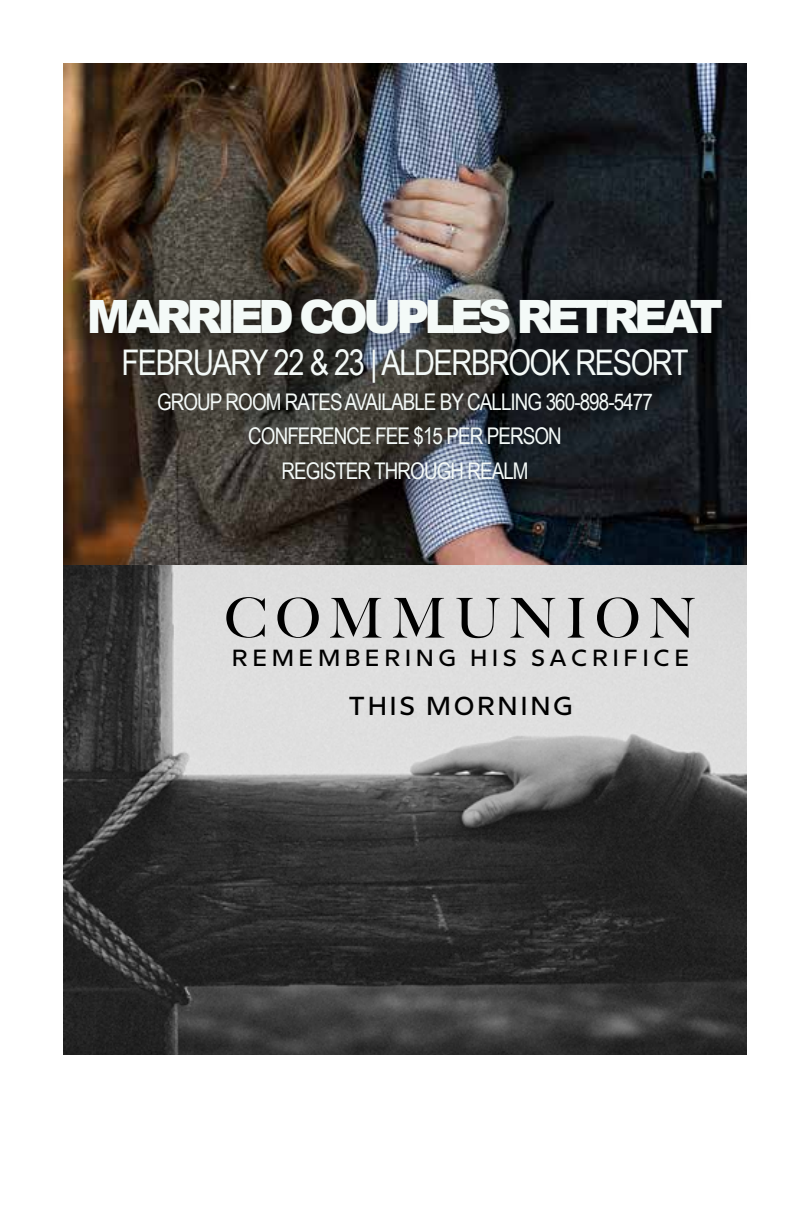
<style>
.page{position:relative;width:792px;height:1224px;background:#fff}
.page>*{position:absolute;margin:0;border:0;box-sizing:border-box;transform-origin:0 0}
.t1{font:500 55.2px "Big Caslon";letter-spacing:.15em;color:#000}
.t2{font:900 46px "Arial";letter-spacing:-.11em;color:#f4faf8}
.t3{font:35.4px "Arial Narrow";letter-spacing:-.04em;color:#f4faf8}
.t4{font:500 26px "Milliard";letter-spacing:.1em;color:#000}
.t5{font:500 23.4px "Milliard";letter-spacing:.19em;color:#000}
.t6{font:23px/34.6px "Arial Narrow";letter-spacing:-.04em;color:#f4faf8;text-align:center}
</style>
<div class="page">
<img style="left:63px;top:63px;width:684px;height:991px">
<div style="left:70px;top:279px;width:682px;height:232px;background:#000;opacity:.65"></div>
<h2 class="t2" style="left:87px;top:283px;width:638px">MARRIED COUPLES RETREAT</h2>
<h3 class="t3" style="left:121px;top:337px;width:569px">FEBRUARY 22 &amp; 23 | ALDERBROOK RESORT</h3>
<p class="t6" style="left:157px;top:383px;width:497px">GROUP ROOM RATES AVAILABLE BY CALLING 360-898-5477<br>CONFERENCE FEE $15 PER PERSON<br>REGISTER THROUGH REALM</p>
<h1 class="t1" style="left:225px;top:573px;width:473px">COMMUNION</h1>
<p class="t5" style="left:232px;top:640px;width:459px">REMEMBERING HIS SACRIFICE</p>
<p class="t4" style="left:348px;top:687px;width:226px">THIS MORNING</p>
</div>
